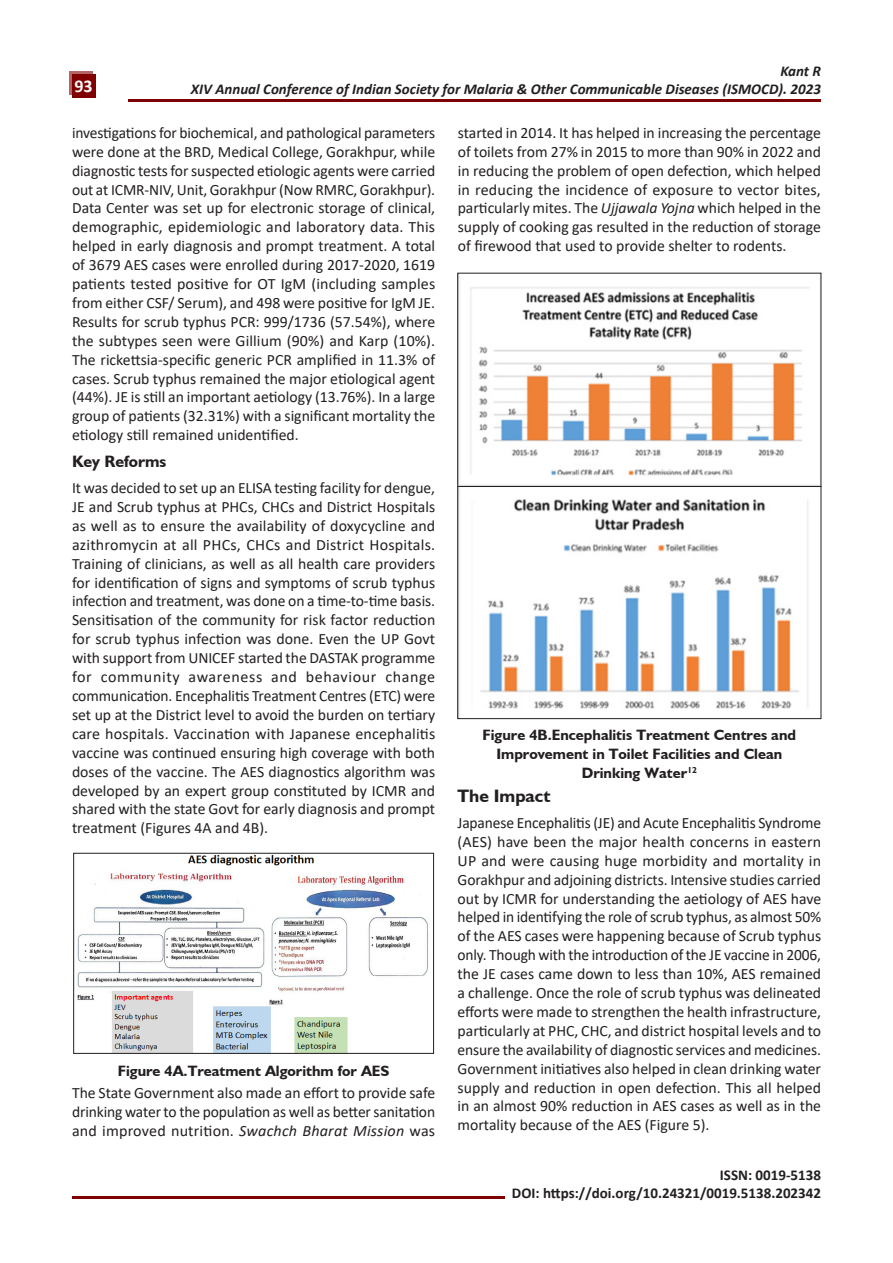
<style>
.page{position:relative;width:893px;height:1263px;background:#fff}
.page>*{position:absolute;margin:0;border:0;box-sizing:border-box;transform-origin:0 0}
.t1{font:700 18px "Humanist 521 BT";color:#231f20}
.t2{font:700 18px "Calibri";color:#fff}
.t3{font:700 16.5px "Humanist 521 BT";color:#231f20}
.t4{font:15.75px/18.9px "Calibri";color:#231f20;text-align:justify}
.t5{font:700 15px/18.9px "Humanist 521 BT";color:#231f20;text-align:center}
.t6{font:italic 700 15px/18px "Calibri";color:#231f20;text-align:right}
.t7{font:700 15px/18px "Calibri";color:#231f20;text-align:right}
.s1{font-style:italic}
</style>
<div class="page">
<div style="left:69px;top:71px;width:23px;height:23px;background:#b46666"></div>
<div style="left:72px;top:74px;width:23px;height:23px;background:#800000"></div>
<hr style="left:128px;top:100px;width:693px;height:2px;background:#800000">
<hr style="left:72px;top:1196px;width:433px;height:2px;background:#800000">
<img style="left:77px;top:855px;width:352px;height:196px">
<div style="left:73px;top:853px;width:361px;height:200px;border:1px solid #231f20"></div>
<img style="left:460px;top:287px;width:359px;height:422px">
<div style="left:458px;top:486px;width:363px;height:233px;border:1px solid #231f20"></div>
<p class="t2" style="left:74px;top:74px;width:20px">93</p>
<p class="t6" style="left:191px;top:61px;width:632px">Kant R<br>XIV Annual Conference of Indian Society for Malaria &amp; Other Communicable Diseases (ISMOCD). 2023</p>
<p class="t4" style="left:72px;top:123px;width:365px">investigations for biochemical, and pathological parameters were done at the BRD, Medical College, Gorakhpur, while diagnostic tests for suspected etiologic agents were carried out at ICMR-NIV, Unit, Gorakhpur (Now RMRC, Gorakhpur).<br>Data Center was set up for electronic storage of clinical, demographic, epidemiologic and laboratory data. This helped in early diagnosis and prompt treatment. A total of 3679 AES cases were enrolled during 2017-2020, 1619 patients tested positive for OT IgM (including samples from either CSF/ Serum), and 498 were positive for IgM JE.<br>Results for scrub typhus PCR: 999/1736 (57.54%), where the subtypes seen were Gillium (90%) and Karp (10%).<br>The rickettsia-specific generic PCR amplified in 11.3% of cases. Scrub typhus remained the major etiological agent (44%). JE is still an important aetiology (13.76%). In a large group of patients (32.31%) with a significant mortality the etiology still remained unidentified.</p>
<p class="t3" style="left:72px;top:451px;width:96px">Key Reforms</p>
<p class="t4" style="left:72px;top:478px;width:365px">It was decided to set up an ELISA testing facility for dengue, JE and Scrub typhus at PHCs, CHCs and District Hospitals as well as to ensure the availability of doxycycline and azithromycin at all PHCs, CHCs and District Hospitals.<br>Training of clinicians, as well as all health care providers for identification of signs and symptoms of scrub typhus infection and treatment, was done on a time-to-time basis.<br>Sensitisation of the community for risk factor reduction for scrub typhus infection was done. Even the UP Govt with support from UNICEF started the DASTAK programme for community awareness and behaviour change communication. Encephalitis Treatment Centres (ETC) were set up at the District level to avoid the burden on tertiary care hospitals. Vaccination with Japanese encephalitis vaccine was continued ensuring high coverage with both doses of the vaccine. The AES diagnostics algorithm was developed by an expert group constituted by ICMR and shared with the state Govt for early diagnosis and prompt treatment (Figures 4A and 4B).</p>
<p class="t5" style="left:118px;top:1061px;width:273px">Figure 4A.Treatment Algorithm for AES</p>
<p class="t4" style="left:72px;top:1083px;width:365px">The State Government also made an effort to provide safe drinking water to the population as well as better sanitation and improved nutrition. <span class="s1">Swachch Bharat Mission</span> was</p>
<p class="t4" style="left:458px;top:123px;width:365px">started in 2014. It has helped in increasing the percentage of toilets from 27% in 2015 to more than 90% in 2022 and in reducing the problem of open defection, which helped in reducing the incidence of exposure to vector bites, particularly mites. The <span class="s1">Ujjawala Yojna</span> which helped in the supply of cooking gas resulted in the reduction of storage of firewood that used to provide shelter to rodents.</p>
<p class="t5" style="left:483px;top:725px;width:315px">Figure 4B.Encephalitis Treatment Centres and<br>Improvement in Toilet Facilities and Clean<br>Drinking Water<sup>12</sup></p>
<p class="t1" style="left:458px;top:784px;width:95px">The Impact</p>
<p class="t4" style="left:458px;top:813px;width:365px">Japanese Encephalitis (JE) and Acute Encephalitis Syndrome (AES) have been the major health concerns in eastern UP and were causing huge morbidity and mortality in Gorakhpur and adjoining districts. Intensive studies carried out by ICMR for understanding the aetiology of AES have helped in identifying the role of scrub typhus, as almost 50% of the AES cases were happening because of Scrub typhus only. Though with the introduction of the JE vaccine in 2006, the JE cases came down to less than 10%, AES remained a challenge. Once the role of scrub typhus was delineated efforts were made to strengthen the health infrastructure, particularly at PHC, CHC, and district hospital levels and to ensure the availability of diagnostic services and medicines.<br>Government initiatives also helped in clean drinking water supply and reduction in open defection. This all helped in an almost 90% reduction in AES cases as well as in the mortality because of the AES (Figure 5).</p>
<p class="t7" style="left:512px;top:1165px;width:311px">ISSN: 0019-5138<br>DOI: https://doi.org/10.24321/0019.5138.202342</p>
</div>
